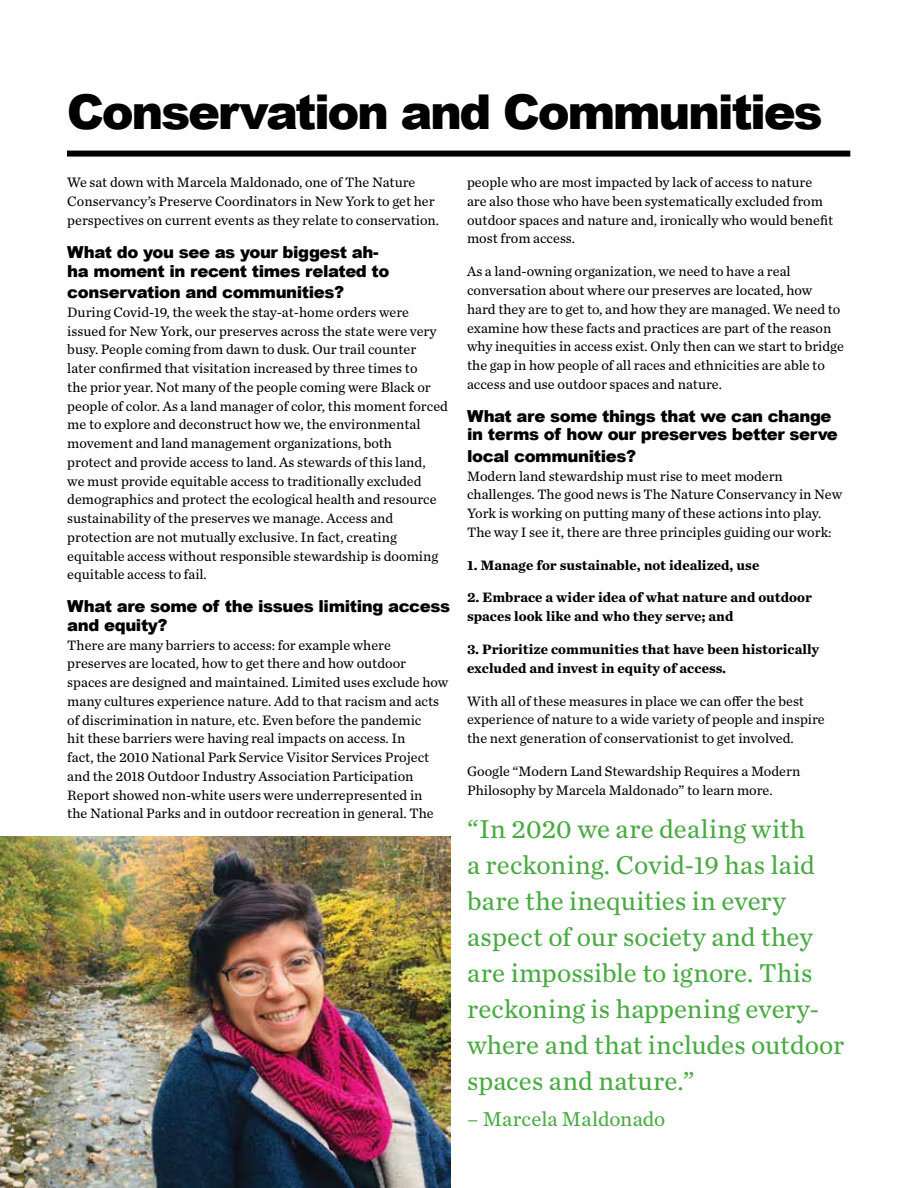
<style>
.page{position:relative;width:918px;height:1188px;background:#fff}
.page>*{position:absolute;margin:0;border:0;box-sizing:border-box;transform-origin:0 0}
.t1{font:900 48px "Arial";letter-spacing:-.05em;color:#000}
.t2{font:27px/36px "Chronicle Text G2";letter-spacing:.005em;color:#49aa42}
.t3{font:21px "Chronicle Text G2";letter-spacing:.005em;color:#49aa42}
.t4{font:900 16.5px/18.8px "Arial";letter-spacing:-.025em;color:#000}
.t5{font:14.25px/18.8px "Chronicle Text G2";color:#000}
.t6{font:700 14.25px/18.8px "Chronicle Text G2";color:#000}
</style>
<div class="page">
<div style="left:67px;top:151px;width:783px;height:6px;background:#000"></div>
<img style="left:0;top:837px;width:451px;height:351px">
<h1 class="t1" style="left:67px;top:77px;width:757px">Conservation and Communities</h1>
<p class="t5" style="left:67px;top:173px;width:373px">We sat down with Marcela Maldonado, one of The Nature<br>Conservancy’s Preserve Coordinators in New York to get her perspectives on current events as they relate to conservation.</p>
<p class="t4" style="left:67px;top:242px;width:324px">What do you see as your biggest ah&shy;ha moment in recent times related to</p>
<p class="t4" style="left:67px;top:282px;width:278px">conservation and communities?</p>
<p class="t5" style="left:67px;top:302px;width:382px">During Covid-19, the week the stay-at-home orders were issued for New York, our preserves across the state were very busy. People coming from dawn to dusk. Our trail counter later confirmed that visitation increased by three times to<br>the prior year. Not many of the people coming were Black or people of color. As a land manager of color, this moment forced me to explore and deconstruct how we, the environmental movement and land management organizations, both<br>protect and provide access to land. As stewards of this land,<br>we must provide equitable access to traditionally excluded demographics and protect the ecological health and resource sustainability of the preserves we manage. Access and protection are not mutually exclusive. In fact, creating equitable access without responsible stewardship is dooming equitable access to fail.</p>
<p class="t4" style="left:67px;top:596px;width:384px">What are some of the issues limiting access and equity?</p>
<p class="t5" style="left:67px;top:635px;width:382px">There are many barriers to access: for example where preserves are located, how to get there and how outdoor spaces are designed and maintained. Limited uses exclude how many cultures experience nature. Add to that racism and acts of discrimination in nature, etc. Even before the pandemic<br>hit these barriers were having real impacts on access. In<br>fact, the 2010 National Park Service Visitor Services Project and the 2018 Outdoor Industry Association Participation Report showed non-white users were underrepresented in<br>the National Parks and in outdoor recreation in general. The</p>
<p class="t5" style="left:467px;top:172px;width:368px">people who are most impacted by lack of access to nature are also those who have been systematically excluded from outdoor spaces and nature and, ironically who would benefit most from access.</p>
<p class="t5" style="left:467px;top:261px;width:378px">As a land-owning organization, we need to have a real conversation about where our preserves are located, how hard they are to get to, and how they are managed. We need to examine how these facts and practices are part of the reason why inequities in access exist. Only then can we start to bridge the gap in how people of all races and ethnicities are able to access and use outdoor spaces and nature.</p>
<p class="t4" style="left:467px;top:406px;width:372px">What are some things that we can change in terms of how our preserves better serve</p>
<p class="t4" style="left:467px;top:446px;width:170px">local communities?</p>
<p class="t5" style="left:467px;top:466px;width:376px">Modern land stewardship must rise to meet modern challenges. The good news is The Nature Conservancy in New York is working on putting many of these actions into play.<br>The way I see it, there are three principles guiding our work:</p>
<p class="t6" style="left:467px;top:555px;width:294px">1. Manage for sustainable, not idealized, use</p>
<p class="t6" style="left:467px;top:587px;width:346px">2. Embrace a wider idea of what nature and outdoor spaces look like and who they serve; and</p>
<p class="t6" style="left:467px;top:639px;width:354px">3. Prioritize communities that have been historically excluded and invest in equity of access.</p>
<p class="t5" style="left:467px;top:691px;width:359px">With all of these measures in place we can offer the best experience of nature to a wide variety of people and inspire the next generation of conservationist to get involved.</p>
<p class="t5" style="left:467px;top:761px;width:335px">Google “Modern Land Stewardship Requires a Modern<br>Philosophy by Marcela Maldonado” to learn more.</p>
<h2 class="t2" style="left:467px;top:810px;width:379px">“In 2020 we are dealing with<br>a reckoning. Covid-19 has laid bare the inequities in every aspect of our society and they are impossible to ignore. This reckoning is happening every&shy;where and that includes outdoor spaces and nature.”</h2>
<h3 class="t3" style="left:467px;top:1103px;width:200px">– Marcela Maldonado</h3>
</div>
